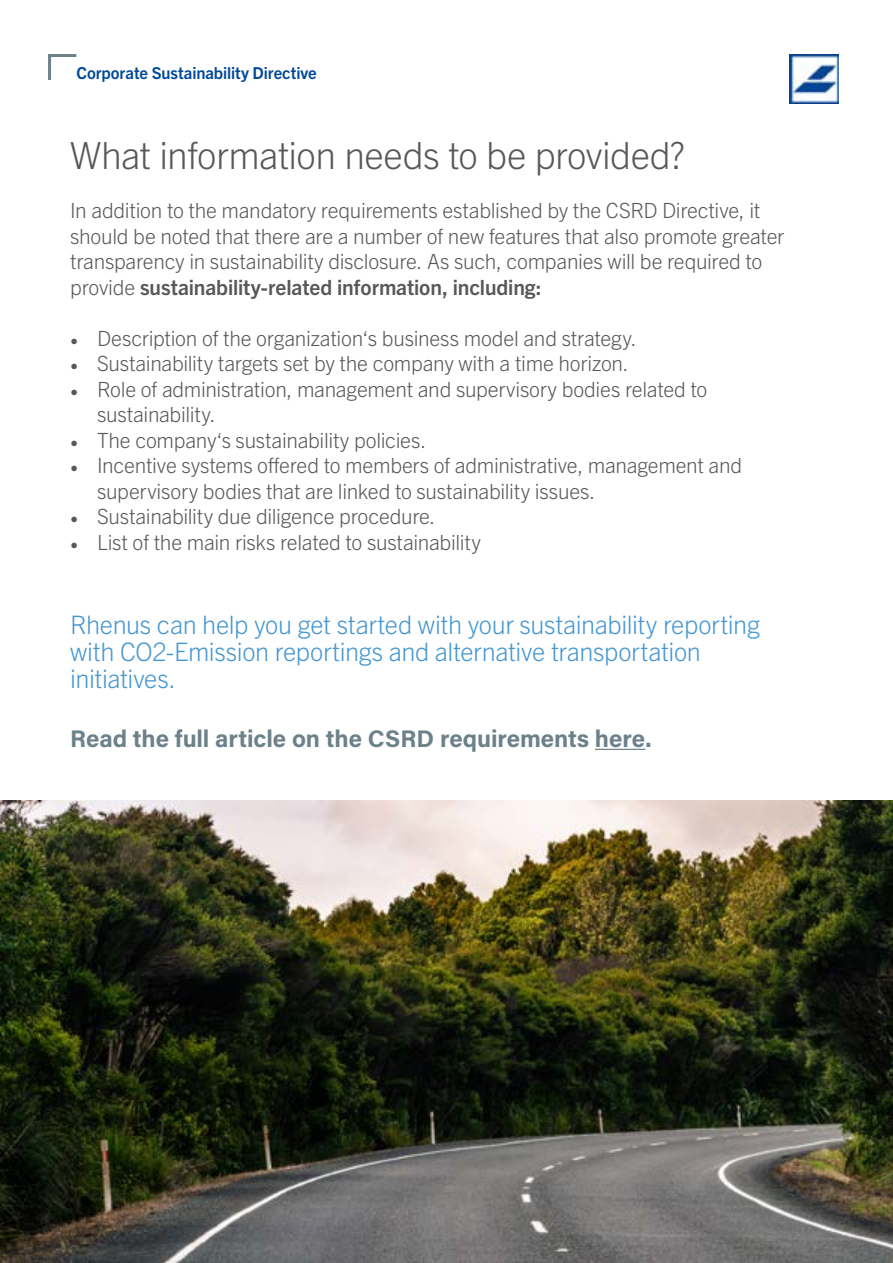
<style>
.page{position:relative;width:893px;height:1263px;background:#fff}
.page>*{position:absolute;margin:0;border:0;box-sizing:border-box;transform-origin:0 0}
.t1{font:300 37.5px "Trade Gothic Next LT Pro";letter-spacing:-.015em;color:#585856}
.t2{font:300 25.5px/27px "Trade Gothic Next LT Pro";letter-spacing:-.015em;color:#4496d2}
.t3{font:700 24px "Acumin Pro";letter-spacing:-.005em;color:#6c818a}
.t4{font:300 21px/25.5px "Trade Gothic Next LT Pro";letter-spacing:-.015em;color:#585856}
.t5{font:700 16.5px "Trade Gothic Next LT Pro";letter-spacing:-.005em;color:#00489a}
.s1{font-weight:700}
.s2{font-family:"Minion Pro";font-weight:400}
</style>
<div class="page">
<svg style="left:48px;top:54px;width:29px;height:26px"></svg>
<img style="left:789px;top:54px;width:50px;height:50px">
<hr style="left:595px;top:749px;width:50px;height:1px;background:#6c818a">
<img style="left:0;top:801px;width:893px;height:462px">
<p class="t5" style="left:76px;top:61px;width:242px">Corporate Sustainability Directive</p>
<h1 class="t1" style="left:70px;top:129px;width:616px">What information needs to be provided?</h1>
<p class="t4" style="left:70px;top:196px;width:716px">In addition to the mandatory requirements established by the CSRD Directive, it should be noted that there are a number of new features that also promote greater transparency in sustainability disclosure. As such, companies will be required to provide <span class="s1">sustainability-related information, including:</span></p>
<p class="t4" style="left:70px;top:324px;width:568px"><span class="s2">•</span> Description of the organization‘s business model and strategy.</p>
<p class="t4" style="left:70px;top:349px;width:560px"><span class="s2">•</span> Sustainability targets set by the company with a time horizon.</p>
<p class="t4" style="left:97px;top:375px;width:612px;text-indent:-27px"><span class="s2">•</span> Role of administration, management and supervisory bodies related to sustainability.</p>
<p class="t4" style="left:70px;top:426px;width:358px"><span class="s2">•</span> The company‘s sustainability policies.</p>
<p class="t4" style="left:97px;top:451px;width:646px;text-indent:-27px"><span class="s2">•</span> Incentive systems offered to members of administrative, management and supervisory bodies that are linked to sustainability issues.</p>
<p class="t4" style="left:70px;top:502px;width:367px"><span class="s2">•</span> Sustainability due diligence procedure.</p>
<p class="t4" style="left:70px;top:528px;width:412px"><span class="s2">•</span> List of the main risks related to sustainability</p>
<p class="t2" style="left:70px;top:610px;width:691px">Rhenus can help you get started with your sustainability reporting with CO2-Emission reportings and alternative transportation initiatives.</p>
<p class="t3" style="left:70px;top:722px;width:583px">Read the full article on the CSRD requirements here.</p>
</div>
